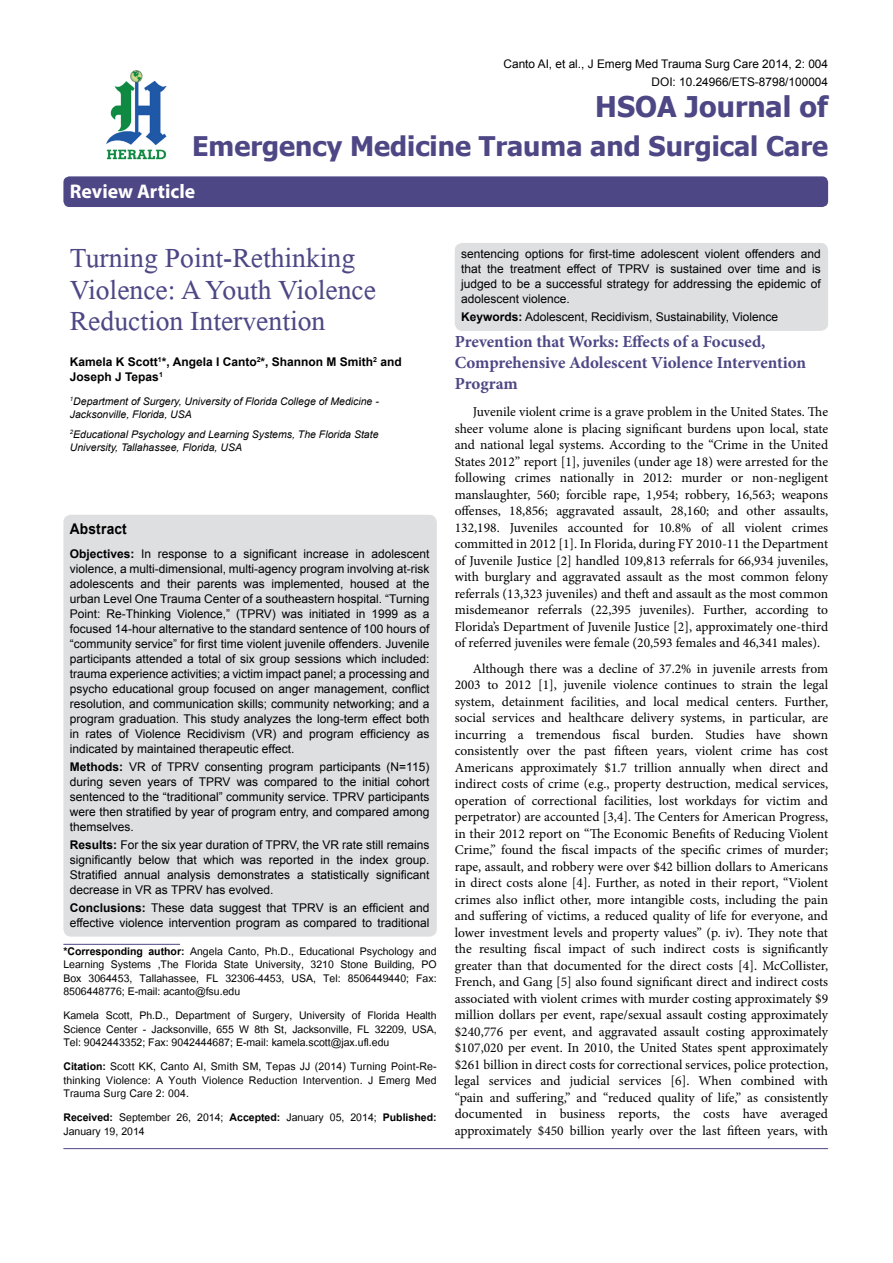
<style>
.page{position:relative;width:893px;height:1263px;background:#fff}
.page>*{position:absolute;margin:0;border:0;box-sizing:border-box;transform-origin:0 0}
.t1{font:41.25px/31.5px "Microsoft Himalaya";color:#4d4785}
.t2{font:700 28.5px "Tahoma";color:#4d4785}
.t3{font:700 27px "Tahoma";color:#4d4785}
.t4{font:700 19.8px "Myriad Hebrew";color:#fff}
.t5{font:700 16.95px/21px "Minion Pro";letter-spacing:-.005em;color:#4d4785}
.t6{font:700 14.85px "Arial";letter-spacing:.015em;color:#000;scale:.93 1}
.t7{font:14.7px/13.5px "Utsaah";color:#000;text-align:justify}
.t8{font:13.5px/16.5px "Minion Pro";color:#000;text-align:justify}
.t9{font:12px/15px "Arial";color:#000;text-align:justify}
.t10{font:700 12px/15px "Arial";color:#000}
.t11{font:11.85px/18px "Arial";color:#000;text-align:right}
.t12{font:italic 10.5px/13.5px "Arial";color:#000}
.s1{font-weight:700}
</style>
<div class="page">
<div style="left:63px;top:176px;width:765px;height:31px;background:#4d4785;border-radius:6px"></div>
<hr style="left:63px;top:944px;width:117px;height:1px;background:#4d4785">
<img style="left:106px;top:70px;width:61px;height:90px">
<hr style="left:63px;top:1148px;width:765px;height:1px;background:#4d4785">
<div style="left:63px;top:515px;width:374px;height:422px;background:#dedfe0;border-radius:8px"></div>
<div style="left:455px;top:243px;width:373px;height:88px;background:#dedfe0;border-radius:8px"></div>
<p class="t11" style="left:503px;top:55px;width:326px">Canto AI, et al., J Emerg Med Trauma Surg Care 2014, 2: 004<br>DOI: 10.24966/ETS-8798/100004</p>
<h2 class="t2" style="left:595px;top:87px;width:234px">HSOA Journal of</h2>
<h3 class="t3" style="left:192px;top:128px;width:638px">Emergency Medicine Trauma and Surgical Care</h3>
<h3 class="t4" style="left:70px;top:180px;width:127px">Review Article</h3>
<h1 class="t1" style="left:70px;top:237px;width:308px">Turning Point-Rethinking<br>Violence: A Youth Violence<br>Reduction Intervention</h1>
<p class="t10" style="left:70px;top:354px;width:333px">Kamela K Scott<sup>1</sup>*, Angela I Canto<sup>2</sup>*, Shannon M Smith<sup>2</sup> and<br>Joseph J Tepas<sup>1</sup></p>
<p class="t12" style="left:70px;top:394px;width:310px"><sup>1</sup>Department of Surgery, University of Florida College of Medicine -<br>Jacksonville, Florida, USA</p>
<p class="t12" style="left:70px;top:427px;width:310px"><sup>2</sup>Educational Psychology and Learning Systems, The Florida State<br>University, Tallahassee, Florida, USA</p>
<p class="t6" style="left:70px;top:519px;width:63px">Abstract</p>
<p class="t9" style="left:70px;top:546px;width:361px"><span class="s1">Objectives:</span> In response to a significant increase in adolescent violence, a multi-dimensional, multi-agency program involving at-risk adolescents and their parents was implemented, housed at the urban Level One Trauma Center of a southeastern hospital. “Turning Point: Re-Thinking Violence,” (TPRV) was initiated in 1999 as a focused 14-hour alternative to the standard sentence of 100 hours of “community service” for first time violent juvenile offenders. Juvenile participants attended a total of six group sessions which included: trauma experience activities; a victim impact panel; a processing and psycho educational group focused on anger management, conflict resolution, and communication skills; community networking; and a program graduation. This study analyzes the long-term effect both in rates of Violence Recidivism (VR) and program efficiency as indicated by maintained therapeutic effect.</p>
<p class="t9" style="left:70px;top:759px;width:361px"><span class="s1">Methods:</span> VR of TPRV consenting program participants (N=115) during seven years of TPRV was compared to the initial cohort sentenced to the “traditional” community service. TPRV participants were then stratified by year of program entry, and compared among themselves.</p>
<p class="t9" style="left:70px;top:837px;width:361px"><span class="s1">Results:</span> For the six year duration of TPRV, the VR rate still remains significantly below that which was reported in the index group.<br>Stratified annual analysis demonstrates a statistically significant decrease in VR as TPRV has evolved.</p>
<p class="t9" style="left:70px;top:900px;width:361px"><span class="s1">Conclusions:</span> These data suggest that TPRV is an efficient and effective violence intervention program as compared to traditional</p>
<p class="t7" style="left:63px;top:945px;width:375px"><span class="s1">*Corresponding author:</span> Angela Canto, Ph.D., Educational Psychology and Learning Systems ,The Florida State University, 3210 Stone Building, PO Box 3064453, Tallahassee, FL 32306-4453, USA, Tel: 8506449440; Fax:<br>8506448776; E-mail: acanto@fsu.edu</p>
<p class="t7" style="left:63px;top:1010px;width:375px">Kamela Scott, Ph.D., Department of Surgery, University of Florida Health Science Center - Jacksonville, 655 W 8th St, Jacksonville, FL 32209, USA, Tel: 9042443352; Fax: 9042444687; E-mail: kamela.scott@jax.ufl.edu</p>
<p class="t7" style="left:63px;top:1061px;width:375px"><span class="s1">Citation:</span> Scott KK, Canto AI, Smith SM, Tepas JJ (2014) Turning Point-Re&shy;thinking Violence: A Youth Violence Reduction Intervention. J Emerg Med Trauma Surg Care 2: 004.</p>
<p class="t7" style="left:63px;top:1112px;width:375px"><span class="s1">Received:</span> September 26, 2014; <span class="s1">Accepted:</span> January 05, 2014; <span class="s1">Published:<br></span>January 19, 2014</p>
<p class="t9" style="left:461px;top:247px;width:361px">sentencing options for first-time adolescent violent offenders and that the treatment effect of TPRV is sustained over time and is judged to be a successful strategy for addressing the epidemic of adolescent violence.</p>
<p class="t9" style="left:461px;top:310px;width:319px"><span class="s1">Keywords:</span> Adolescent, Recidivism, Sustainability, Violence</p>
<p class="t5" style="left:455px;top:331px;width:353px">Prevention that Works: Effects of a Focused,<br>Comprehensive Adolescent Violence Intervention<br>Program</p>
<p class="t8" style="left:455px;top:404px;width:375px;text-indent:18px">Juvenile violent crime is a grave problem in the United States. The sheer volume alone is placing significant burdens upon local, state and national legal systems. According to the “Crime in the United States 2012” report [1], juveniles (under age 18) were arrested for the following crimes nationally in 2012: murder or non-negligent manslaughter, 560; forcible rape, 1,954; robbery, 16,563; weapons offenses, 18,856; aggravated assault, 28,160; and other assaults, 132,198. Juveniles accounted for 10.8% of all violent crimes committed in 2012 [1]. In Florida, during FY 2010-11 the Department of Juvenile Justice [2] handled 109,813 referrals for 66,934 juveniles, with burglary and aggravated assault as the most common felony referrals (13,323 juveniles) and theft and assault as the most common misdemeanor referrals (22,395 juveniles). Further, according to Florida’s Department of Juvenile Justice [2], approximately one-third of referred juveniles were female (20,593 females and 46,341 males).</p>
<p class="t8" style="left:455px;top:660px;width:375px;text-indent:18px">Although there was a decline of 37.2% in juvenile arrests from 2003 to 2012 [1], juvenile violence continues to strain the legal system, detainment facilities, and local medical centers. Further, social services and healthcare delivery systems, in particular, are incurring a tremendous fiscal burden. Studies have shown consistently over the past fifteen years, violent crime has cost Americans approximately $1.7 trillion annually when direct and indirect costs of crime (e.g., property destruction, medical services, operation of correctional facilities, lost workdays for victim and perpetrator) are accounted [3,4]. The Centers for American Progress, in their 2012 report on “The Economic Benefits of Reducing Violent Crime,” found the fiscal impacts of the specific crimes of murder; rape, assault, and robbery were over $42 billion dollars to Americans in direct costs alone [4]. Further, as noted in their report, “Violent crimes also inflict other, more intangible costs, including the pain and suffering of victims, a reduced quality of life for everyone, and lower investment levels and property values” (p. iv). They note that the resulting fiscal impact of such indirect costs is significantly greater than that documented for the direct costs [4]. McCollister, French, and Gang [5] also found significant direct and indirect costs associated with violent crimes with murder costing approximately $9 million dollars per event, rape/sexual assault costing approximately $240,776 per event, and aggravated assault costing approximately $107,020 per event. In 2010, the United States spent approximately $261 billion in direct costs for correctional services, police protection, legal services and judicial services [6]. When combined with “pain and suffering,” and “reduced quality of life,” as consistently documented in business reports, the costs have averaged approximately $450 billion yearly over the last fifteen years, with</p>
</div>
